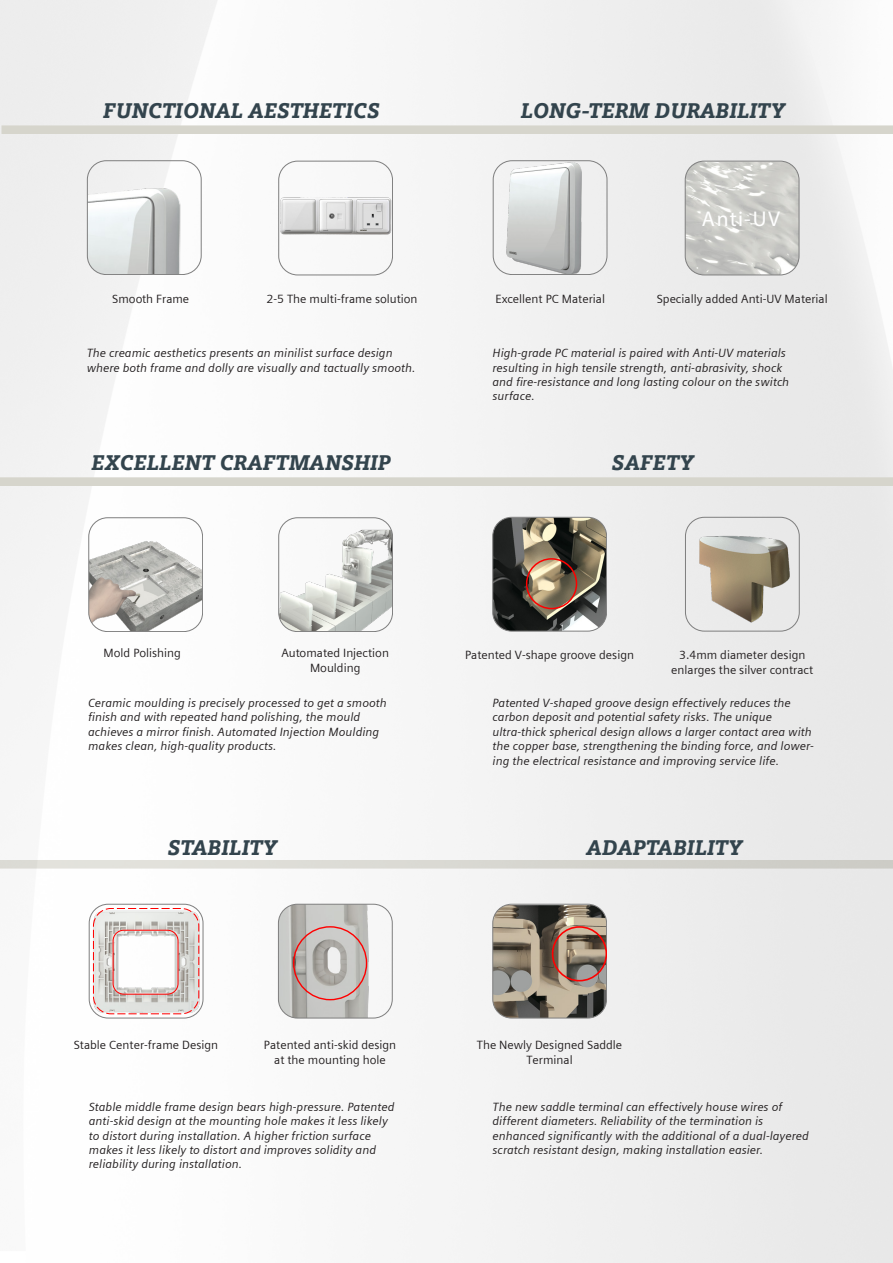
<style>
.page{position:relative;width:893px;height:1263px;background:#fff}
.page>*{position:absolute;margin:0;border:0;box-sizing:border-box;transform-origin:0 0}
.t1{font:21.45px "Myriad Pro";letter-spacing:.07em;color:#fff}
.t2{font:italic 900 21px "Siemens Slab";color:#33444d}
.t3{font:italic 12px/14.4px "Siemens Sans";color:#231f20}
.t4{font:12px/14.4px "Siemens Sans";color:#231f20;text-align:center}
</style>
<div class="page">
<svg style="left:0;top:860px;width:893px;height:8px;background:#d8d7d1"></svg>
<svg style="left:0;top:477px;width:893px;height:9px;background:#d7d6cd"></svg>
<svg style="left:2px;top:125px;width:891px;height:9px;background:#d7d6cd"></svg>
<img style="left:87px;top:161px;width:114px;height:114px">
<div style="left:87px;top:160px;width:115px;height:115px;border:1px solid #7f7f7f;border-radius:19px"></div>
<img style="left:279px;top:161px;width:114px;height:114px">
<div style="left:278px;top:161px;width:115px;height:114px;border:1px solid #7f7f7f;border-radius:19px"></div>
<img style="left:493px;top:161px;width:114px;height:114px">
<div style="left:493px;top:160px;width:114px;height:115px;border:1px solid #7f7f7f;border-radius:19px"></div>
<img style="left:685px;top:161px;width:114px;height:114px">
<div style="left:685px;top:161px;width:114px;height:114px;border:1px solid #7f7f7f;border-radius:19px"></div>
<img style="left:89px;top:518px;width:114px;height:113px">
<div style="left:88px;top:517px;width:115px;height:115px;border:1px solid #7f7f7f;border-radius:19px"></div>
<img style="left:279px;top:518px;width:114px;height:113px">
<div style="left:278px;top:517px;width:115px;height:115px;border:1px solid #7f7f7f;border-radius:19px"></div>
<img style="left:493px;top:517px;width:114px;height:114px">
<div style="left:492px;top:517px;width:115px;height:114px;border:1px solid #7f7f7f;border-radius:19px"></div>
<div style="left:526px;top:558px;width:51px;height:51px;border:2px solid #f00;border-radius:50%"></div>
<img style="left:685px;top:517px;width:114px;height:114px">
<div style="left:685px;top:517px;width:115px;height:114px;border:1px solid #7f7f7f;border-radius:19px"></div>
<img style="left:89px;top:904px;width:114px;height:114px">
<div style="left:89px;top:904px;width:114px;height:114px;border:1px solid #7f7f7f;border-radius:19px"></div>
<div style="left:113px;top:930px;width:66px;height:65px;border:1px solid #f00;border-radius:11px"></div>
<div style="left:93px;top:908px;width:106px;height:106px;border:1px dashed #f00;border-radius:18px"></div>
<svg style="left:278px;top:904px;width:115px;height:114px"></svg>
<div style="left:293px;top:926px;width:74px;height:74px;border:1px solid #f00;border-radius:50%"></div>
<img style="left:493px;top:904px;width:114px;height:114px">
<div style="left:492px;top:904px;width:115px;height:114px;border:1px solid #7f7f7f;border-radius:19px"></div>
<div style="left:552px;top:926px;width:55px;height:55px;border:2px solid #f00;border-radius:50%"></div>
<p class="t2" style="left:103px;top:94px;width:278px">FUNCTIONAL AESTHETICS</p>
<p class="t2" style="left:521px;top:94px;width:265px">LONG-TERM DURABILITY</p>
<p class="t1" style="left:702px;top:206px;width:80px">Anti-UV</p>
<p class="t4" style="left:112px;top:292px;width:79px">Smooth Frame</p>
<p class="t4" style="left:267px;top:292px;width:153px">2-5 The multi-frame solution</p>
<p class="t4" style="left:495px;top:292px;width:111px">Excellent PC Material</p>
<p class="t4" style="left:657px;top:292px;width:173px">Specially added Anti-UV Material</p>
<p class="t3" style="left:87px;top:346px;width:330px">The creamic aesthetics presents an minilist surface design where both frame and dolly are visually and tactually smooth.</p>
<p class="t3" style="left:493px;top:346px;width:298px">High-grade PC material is paired with Anti-UV materials resulting in high tensile strength, anti-abrasivity, shock and fire-resistance and long lasting colour on the switch surface.</p>
<p class="t2" style="left:92px;top:446px;width:301px">EXCELLENT CRAFTMANSHIP</p>
<p class="t2" style="left:612px;top:446px;width:83px">SAFETY</p>
<p class="t4" style="left:104px;top:646px;width:79px">Mold Polishing</p>
<p class="t4" style="left:281px;top:646px;width:109px">Automated Injection<br>Moulding</p>
<p class="t3" style="left:88px;top:696px;width:300px">Ceramic moulding is precisely processed to get a smooth finish and with repeated hand polishing, the mould achieves a mirror finish. Automated Injection Moulding makes clean, high-quality products.</p>
<p class="t2" style="left:168px;top:831px;width:110px">STABILITY</p>
<p class="t4" style="left:465px;top:648px;width:171px">Patented V-shape groove design</p>
<p class="t4" style="left:679px;top:648px;width:128px">3.4mm diameter design</p>
<p class="t4" style="left:671px;top:662px;width:143px">enlarges the silver contract</p>
<p class="t3" style="left:493px;top:696px;width:300px">Patented V-shaped groove design effectively reduces the</p>
<p class="t3" style="left:493px;top:710px;width:281px">carbon deposit and potential safety risks. The unique</p>
<p class="t3" style="left:493px;top:724px;width:323px">ultra-thick spherical design allows a larger contact area with the copper base, strengthening the binding force, and lower&shy;ing the electrical resistance and improving service life.</p>
<p class="t2" style="left:587px;top:831px;width:157px">ADAPTABILITY</p>
<p class="t4" style="left:74px;top:1038px;width:146px">Stable Center-frame Design</p>
<p class="t4" style="left:264px;top:1038px;width:134px">Patented anti-skid design</p>
<p class="t4" style="left:274px;top:1052px;width:113px">at the mounting hole</p>
<p class="t3" style="left:89px;top:1099px;width:307px">Stable middle frame design bears high-pressure. Patented anti-skid design at the mounting hole makes it less likely to distort during installation. A higher friction surface makes it less likely to distort and improves solidity and reliability during installation.</p>
<p class="t4" style="left:477px;top:1038px;width:147px">The Newly Designed Saddle<br>Terminal</p>
<p class="t3" style="left:493px;top:1099px;width:291px">The new saddle terminal can effectively house wires of</p>
<p class="t3" style="left:493px;top:1114px;width:272px">different diameters. Reliability of the termination is</p>
<p class="t3" style="left:493px;top:1128px;width:318px">enhanced significantly with the additional of a dual-layered scratch resistant design, making installation easier.</p>
</div>
